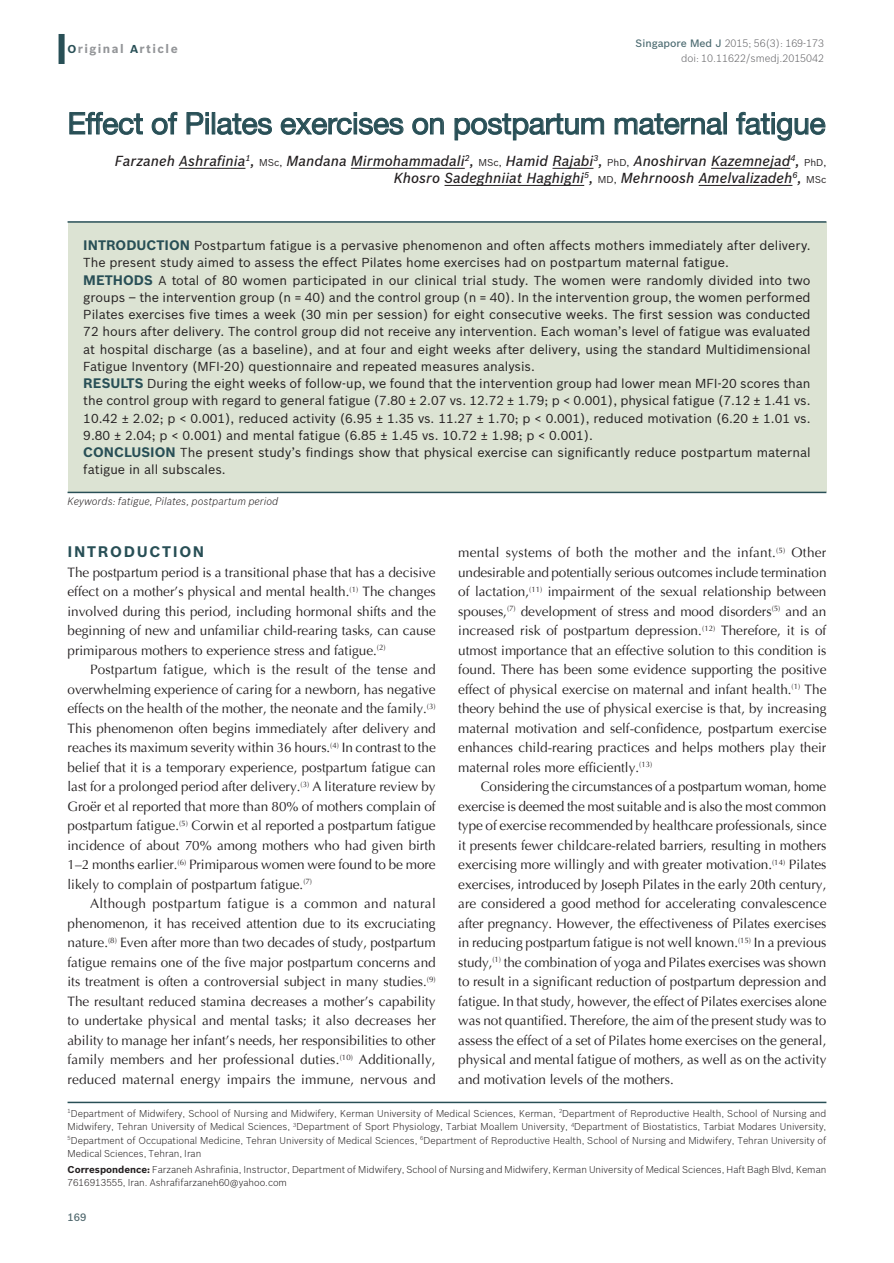
<style>
.page{position:relative;width:894px;height:1263px;background:#fff}
.page>*{position:absolute;margin:0;border:0;box-sizing:border-box;transform-origin:0 0}
.AT{font:30px "Helvetica Neue";letter-spacing:-.01em;color:#284f56}
.t1{font:700 15px "Bosch Sans";letter-spacing:.11em;color:#284f56}
.AU{font:italic 500 14.25px/17.1px "Bosch Sans";color:#231f20;text-align:right}
.TX{font:13.5px/19.5px "Optima";color:#231f20;text-align:justify}
.TXFL{font:13.5px/19.5px "Optima";color:#231f20;text-align:justify}
.ABS{font:12.75px/17.2px "Bosch Sans";color:#231f20;text-align:justify}
.ABSF{font:12.75px/17.2px "Bosch Sans";color:#231f20}
.ABSL{font:12.75px/17.2px "Bosch Sans";color:#231f20}
.AH{font:700 12px "Bosch Sans";letter-spacing:.12em;color:#939598}
.DOI{font:300 10.5px/15px "Bosch Sans";color:#636366;text-align:right}
.KWD{font:italic 300 10.5px "Bosch Sans";color:#231f20}
.FOLIO{font:500 10.5px "Bosch Sans";color:#4f676d}
.AFF{font:300 9.75px/13.5px "Bosch Sans";color:#231f20;text-align:justify}
.ADD{font:300 9.75px/13.5px "Bosch Sans";color:#231f20}
.s1{font-size:11.25px;color:#284f56}
.s2{font-weight:500;color:#4b6a70}
.s3{font-weight:400;font-style:normal;font-size:9.75px}
.s4{font-weight:700;font-size:13.5px;color:#284f56}
.s5{font-weight:700}
</style>
<div class="page">
<div style="left:58px;top:34px;width:7px;height:30px;background:#284f56"></div>
<hr style="left:68px;top:1101px;width:758px;height:2px;background:#284f56">
<hr style="left:179px;top:168px;width:66px;height:1px;background:#231f20">
<hr style="left:351px;top:168px;width:113px;height:1px;background:#231f20">
<hr style="left:552px;top:168px;width:41px;height:1px;background:#231f20">
<hr style="left:710px;top:168px;width:80px;height:1px;background:#231f20">
<hr style="left:444px;top:185px;width:140px;height:1px;background:#231f20">
<hr style="left:698px;top:185px;width:94px;height:1px;background:#231f20">
<svg style="left:69px;top:112px;width:74px;height:23px"></svg>
<svg style="left:151px;top:112px;width:27px;height:23px"></svg>
<svg style="left:186px;top:112px;width:23px;height:23px"></svg>
<div style="left:205px;top:118px;width:4px;height:16px;border:1px solid #284f56"></div>
<div style="left:212px;top:112px;width:3px;height:22px;border:1px solid #284f56"></div>
<svg style="left:217px;top:113px;width:55px;height:22px"></svg>
<svg style="left:280px;top:112px;width:124px;height:23px"></svg>
<svg style="left:412px;top:117px;width:32px;height:18px"></svg>
<svg style="left:454px;top:113px;width:150px;height:28px"></svg>
<svg style="left:614px;top:113px;width:108px;height:22px"></svg>
<svg style="left:736px;top:112px;width:89px;height:29px"></svg>
<div style="left:68px;top:222px;width:758px;height:269px;background:#dce3d3"></div>
<hr style="left:68px;top:221px;width:758px;height:2px;background:#284f56">
<hr style="left:68px;top:491px;width:758px;height:2px;background:#284f56">
<p class="AH" style="left:68px;top:42px;width:112px"><span class="s1">O</span>riginal <span class="s1">A</span>rticle</p>
<p class="DOI" style="left:635px;top:35px;width:190px"><span class="s2">Singapore Med J</span> 2015; 56(3): 169-173 doi: 10.11622/smedj.2015042</p>
<p class="AT" style="left:68px;top:105px;width:759px">Effect of Pilates exercises on postpartum maternal fatigue</p>
<p class="AU" style="left:115px;top:152px;width:712px">Farzaneh Ashrafinia<sup>1</sup>, <span class="s3">MSc,</span> Mandana Mirmohammadali<sup>2</sup>, <span class="s3">MSc,</span> Hamid Rajabi<sup>3</sup>, <span class="s3">PhD,</span> Anoshirvan Kazemnejad<sup>4</sup>, <span class="s3">PhD,<br></span>Khosro Sadeghniiat Haghighi<sup>5</sup>, <span class="s3">MD,</span> Mehrnoosh Amelvalizadeh<sup>6</sup>, <span class="s3">MSc</span></p>
<p class="ABSF" style="left:83px;top:237px;width:728px"><span class="s4">INTRODUCTION</span> Postpartum fatigue is a pervasive phenomenon and often affects mothers immediately after delivery.<br>The present study aimed to assess the effect Pilates home exercises had on postpartum maternal fatigue.</p>
<p class="ABS" style="left:83px;top:271px;width:728px"><span class="s4">METHODS</span> A total of 80 women participated in our clinical trial study. The women were randomly divided into two groups – the intervention group (n = 40) and the control group (n = 40). In the intervention group, the women performed Pilates exercises five times a week (30 min per session) for eight consecutive weeks. The first session was conducted 72 hours after delivery. The control group did not receive any intervention. Each woman’s level of fatigue was evaluated at hospital discharge (as a baseline), and at four and eight weeks after delivery, using the standard Multidimensional Fatigue Inventory (MFI-20) questionnaire and repeated measures analysis.</p>
<p class="ABS" style="left:83px;top:375px;width:728px"><span class="s4">RESULTS</span> During the eight weeks of follow-up, we found that the intervention group had lower mean MFI-20 scores than the control group with regard to general fatigue (7.80 ± 2.07 vs. 12.72 ± 1.79; p &lt; 0.001), physical fatigue (7.12 ± 1.41 vs.<br>10.42 ± 2.02; p &lt; 0.001), reduced activity (6.95 ± 1.35 vs. 11.27 ± 1.70; p &lt; 0.001), reduced motivation (6.20 ± 1.01 vs.<br>9.80 ± 2.04; p &lt; 0.001) and mental fatigue (6.85 ± 1.45 vs. 10.72 ± 1.98; p &lt; 0.001).</p>
<p class="ABSL" style="left:83px;top:444px;width:728px"><span class="s4">CONCLUSION</span> The present study’s findings show that physical exercise can significantly reduce postpartum maternal fatigue in all subscales.</p>
<p class="KWD" style="left:68px;top:495px;width:212px">Keywords: fatigue, Pilates, postpartum period</p>
<h1 class="t1" style="left:68px;top:542px;width:138px">INTRODUCTION</h1>
<p class="TXFL" style="left:68px;top:562px;width:369px">The postpartum period is a transitional phase that has a decisive effect on a mother’s physical and mental health.<sup>(1)</sup> The changes involved during this period, including hormonal shifts and the beginning of new and unfamiliar child-rearing tasks, can cause primiparous mothers to experience stress and fatigue.<sup>(2)</sup></p>
<p class="TX" style="left:68px;top:660px;width:369px;text-indent:22px">Postpartum fatigue, which is the result of the tense and overwhelming experience of caring for a newborn, has negative effects on the health of the mother, the neonate and the family.<sup>(3)<br></sup>This phenomenon often begins immediately after delivery and reaches its maximum severity within 36 hours.<sup>(4)</sup> In contrast to the belief that it is a temporary experience, postpartum fatigue can last for a prolonged period after delivery.<sup>(3)</sup> A literature review by Groër et al reported that more than 80% of mothers complain of postpartum fatigue.<sup>(5)</sup> Corwin et al reported a postpartum fatigue incidence of about 70% among mothers who had given birth 1–2 months earlier.<sup>(6)</sup> Primiparous women were found to be more likely to complain of postpartum fatigue.<sup>(7)</sup></p>
<p class="TX" style="left:68px;top:894px;width:369px;text-indent:22px">Although postpartum fatigue is a common and natural phenomenon, it has received attention due to its excruciating nature.<sup>(8)</sup> Even after more than two decades of study, postpartum fatigue remains one of the five major postpartum concerns and its treatment is often a controversial subject in many studies.<sup>(9)<br></sup>The resultant reduced stamina decreases a mother’s capability to undertake physical and mental tasks; it also decreases her ability to manage her infant’s needs, her responsibilities to other family members and her professional duties.<sup>(10)</sup> Additionally, reduced maternal energy impairs the immune, nervous and</p>
<p class="TX" style="left:458px;top:543px;width:369px">mental systems of both the mother and the infant.<sup>(5)</sup> Other undesirable and potentially serious outcomes include termination of lactation,<sup>(11)</sup> impairment of the sexual relationship between spouses,<sup>(7)</sup> development of stress and mood disorders<sup>(5)</sup> and an increased risk of postpartum depression.<sup>(12)</sup> Therefore, it is of utmost importance that an effective solution to this condition is found. There has been some evidence supporting the positive effect of physical exercise on maternal and infant health.<sup>(1)</sup> The theory behind the use of physical exercise is that, by increasing maternal motivation and self-confidence, postpartum exercise enhances child-rearing practices and helps mothers play their maternal roles more efficiently.<sup>(13)</sup></p>
<p class="TX" style="left:458px;top:777px;width:370px;text-indent:22px">Considering the circumstances of a postpartum woman, home exercise is deemed the most suitable and is also the most common type of exercise recommended by healthcare professionals, since it presents fewer childcare-related barriers, resulting in mothers exercising more willingly and with greater motivation.<sup>(14)</sup> Pilates exercises, introduced by Joseph Pilates in the early 20th century, are considered a good method for accelerating convalescence after pregnancy. However, the effectiveness of Pilates exercises in reducing postpartum fatigue is not well known.<sup>(15)</sup> In a previous study,<sup>(1)</sup> the combination of yoga and Pilates exercises was shown to result in a significant reduction of postpartum depression and fatigue. In that study, however, the effect of Pilates exercises alone was not quantified. Therefore, the aim of the present study was to assess the effect of a set of Pilates home exercises on the general, physical and mental fatigue of mothers, as well as on the activity and motivation levels of the mothers.</p>
<p class="AFF" style="left:68px;top:1106px;width:760px"><sup>1</sup>Department of Midwifery, School of Nursing and Midwifery, Kerman University of Medical Sciences, Kerman, <sup>2</sup>Department of Reproductive Health, School of Nursing and Midwifery, Tehran University of Medical Sciences, <sup>3</sup>Department of Sport Physiology, Tarbiat Moallem University, <sup>4</sup>Department of Biostatistics, Tarbiat Modares University, <sup>5</sup>Department of Occupational Medicine, Tehran University of Medical Sciences, <sup>6</sup>Department of Reproductive Health, School of Nursing and Midwifery, Tehran University of Medical Sciences, Tehran, Iran</p>
<p class="ADD" style="left:68px;top:1162px;width:760px"><span class="s5">Correspondence:</span> Farzaneh Ashrafinia, Instructor, Department of Midwifery, School of Nursing and Midwifery, Kerman University of Medical Sciences, Haft Bagh Blvd, Keman<br>7616913555, Iran. Ashrafifarzaneh60@yahoo.com</p>
<p class="FOLIO" style="left:68px;top:1211px;width:20px">169</p>
</div>
